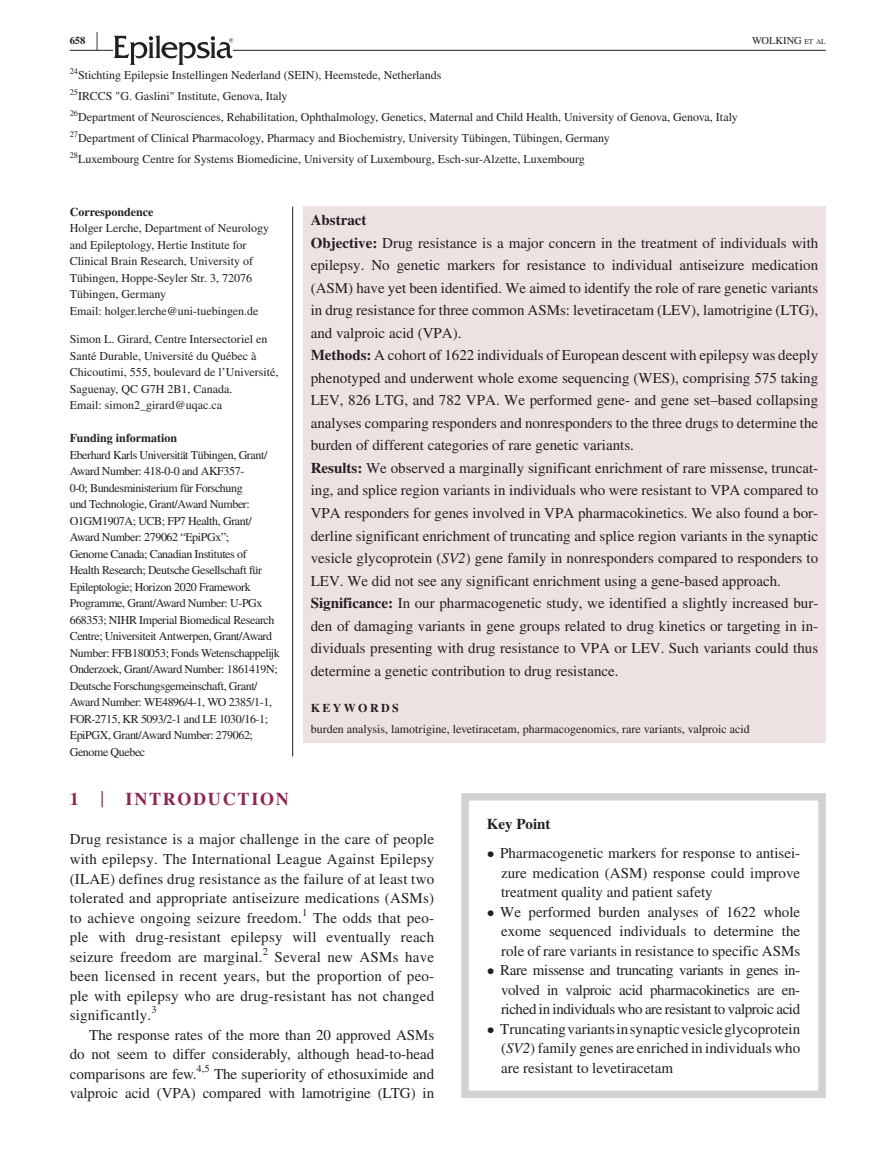
<style>
.page{position:relative;width:893px;height:1174px;background:#fff}
.page>*{position:absolute;margin:0;border:0;box-sizing:border-box;transform-origin:0 0}
.t1{font:700 25.95px "STIX";color:#231f20;scale:.36 1}
.t2{font:700 18px "STIX";letter-spacing:.1em;color:#8c284e}
.t3{font:15px/22.5px "STIX";color:#231f20;text-align:justify}
.t4{font:700 15px "STIX";color:#231f20}
.t5{font:12px/16.5px "STIX";color:#231f20}
.t6{font:12px/16.5px "STIX";letter-spacing:-.035em;color:#231f20}
.t7{font:700 12px "STIX";color:#231f20}
.t8{font:700 12px "STIX";letter-spacing:.2em;color:#231f20}
.t9{font:10.5px "STIX";color:#231f20}
.t10{font:10.5px "STIX";color:#231f20}
.t11{font:700 10.5px "STIX";color:#231f20}
.t12{font:8.4px "STIX";color:#231f20}
.s1{font-size:7.35px}
.s2{font-weight:700}
.s3{font-style:italic}
.s4{font-weight:400;font-size:23.7px}
</style>
<div class="page">
<hr style="left:70px;top:50px;width:756px;height:1px;background:#231f20">
<svg style="left:114px;top:35px;width:119px;height:30px"></svg>
<div style="left:303px;top:207px;width:523px;height:536px;background:#eee1e1"></div>
<hr style="left:292px;top:207px;width:1px;height:549px;background:#231f20">
<div style="left:461px;top:793px;width:365px;height:305px;border:8px solid #d1d2d4"></div>
<p class="t11" style="left:70px;top:34px;width:17px">658</p>
<h1 class="t1" style="left:96px;top:26px;width:7px">|</h1>
<p class="t9" style="left:752px;top:33px;width:75px">WOLKING <span class="s1">et al</span></p>
<p class="t12" style="left:70px;top:65px;width:10px">24</p>
<p class="t5" style="left:78px;top:68px;width:365px">Stichting Epilepsie Instellingen Nederland (SEIN), Heemstede, Netherlands</p>
<p class="t12" style="left:70px;top:86px;width:10px">25</p>
<p class="t5" style="left:78px;top:89px;width:211px">IRCCS "G. Gaslini" Institute, Genova, Italy</p>
<p class="t12" style="left:70px;top:107px;width:10px">26</p>
<p class="t5" style="left:78px;top:110px;width:661px">Department of Neurosciences, Rehabilitation, Ophthalmology, Genetics, Maternal and Child Health, University of Genova, Genova, Italy</p>
<p class="t12" style="left:70px;top:128px;width:10px">27</p>
<p class="t5" style="left:78px;top:131px;width:533px">Department of Clinical Pharmacology, Pharmacy and Biochemistry, University Tübingen, Tübingen, Germany</p>
<p class="t12" style="left:70px;top:149px;width:10px">28</p>
<p class="t5" style="left:78px;top:152px;width:508px">Luxembourg Centre for Systems Biomedicine, University of Luxembourg, Esch-sur-Alzette, Luxembourg</p>
<p class="t7" style="left:70px;top:204px;width:85px">Correspondence</p>
<p class="t5" style="left:70px;top:221px;width:201px">Holger Lerche, Department of Neurology and Epileptology, Hertie Institute for Clinical Brain Research, University of Tübingen, Hoppe-Seyler Str. 3, 72076<br>Tübingen, Germany<br>Email: holger.lerche@uni-tuebingen.de</p>
<p class="t5" style="left:70px;top:332px;width:210px">Simon L. Girard, Centre Intersectoriel en Santé Durable, Université du Québec à Chicoutimi, 555, boulevard de l’Université, Saguenay, QC G7H 2B1, Canada.<br>Email: simon2_girard@uqac.ca</p>
<p class="t7" style="left:70px;top:431px;width:109px">Funding information</p>
<p class="t6" style="left:70px;top:447px;width:212px">Eberhard Karls Universität Tübingen, Grant/ Award Number: 418-0-0 and AKF357-<br>0-0; Bundesministerium für Forschung<br>und Technologie, Grant/Award Number:<br>O1GM1907A; UCB; FP7 Health, Grant/ Award Number: 279062 “EpiPGx”;<br>Genome Canada; Canadian Institutes of<br>Health Research; Deutsche Gesellschaft für Epileptologie; Horizon 2020 Framework Programme, Grant/Award Number: U-PGx 668353; NIHR Imperial Biomedical Research Centre; Universiteit Antwerpen, Grant/Award Number: FFB180053; Fonds Wetenschappelijk Onderzoek, Grant/Award Number: 1861419N; Deutsche Forschungsgemeinschaft, Grant/ Award Number: WE4896/4-1, WO 2385/1-1, FOR-2715, KR 5093/2-1 and LE 1030/16-1; EpiPGX, Grant/Award Number: 279062; Genome Quebec</p>
<p class="t3" style="left:311px;top:210px;width:509px;text-align:left"><span class="s2">Abstract<br>Objective:</span> Drug resistance is a major concern in the treatment of individuals with epilepsy. No genetic markers for resistance to individual antiseizure medication (ASM) have yet been identified. We aimed to identify the role of rare genetic variants in drug resistance for three common ASMs: levetiracetam (LEV), lamotrigine (LTG), and valproic acid (VPA).<br><span class="s2">Methods:</span> A cohort of 1622 individuals of European descent with epilepsy was deeply phenotyped and underwent whole exome sequencing (WES), comprising 575 taking LEV, 826 LTG, and 782 VPA. We performed gene- and gene set–based collapsing analyses comparing responders and nonresponders to the three drugs to determine the burden of different categories of rare genetic variants.<br><span class="s2">Results:</span> We observed a marginally significant enrichment of rare missense, truncat&shy;ing, and splice region variants in individuals who were resistant to VPA compared to VPA responders for genes involved in VPA pharmacokinetics. We also found a bor&shy;derline significant enrichment of truncating and splice region variants in the synaptic vesicle glycoprotein (<span class="s3">SV2</span>) gene family in nonresponders compared to responders to LEV. We did not see any significant enrichment using a gene-based approach.<br><span class="s2">Significance:</span> In our pharmacogenetic study, we identified a slightly increased bur&shy;den of damaging variants in gene groups related to drug kinetics or targeting in in&shy;dividuals presenting with drug resistance to VPA or LEV. Such variants could thus determine a genetic contribution to drug resistance.</p>
<p class="t8" style="left:311px;top:700px;width:90px">KEYWORDS</p>
<p class="t5" style="left:311px;top:721px;width:440px">burden analysis, lamotrigine, levetiracetam, pharmacogenomics, rare variants, valproic acid</p>
<p class="t2" style="left:70px;top:788px;width:221px">1 <span class="s4">|</span> INTRODUCTION</p>
<p class="t3" style="left:70px;top:830px;width:366px;line-height:19.5px">Drug resistance is a major challenge in the care of people with epilepsy. The International League Against Epilepsy (ILAE) defines drug resistance as the failure of at least two tolerated and appropriate antiseizure medications (ASMs) to achieve ongoing seizure freedom.</p>
<p class="t10" style="left:302px;top:905px;width:7px">1</p>
<p class="t3" style="left:70px;top:908px;width:366px;line-height:19.5px;text-indent:244px">The odds that peo&shy;ple with drug-resistant epilepsy will eventually reach seizure freedom are marginal.</p>
<p class="t10" style="left:263px;top:944px;width:7px">2</p>
<p class="t3" style="left:70px;top:947px;width:366px;line-height:19.5px;text-indent:205px">Several new ASMs have been licensed in recent years, but the proportion of peo&shy;ple with epilepsy who are drug-resistant has not changed significantly.<sup>3</sup></p>
<p class="t3" style="left:70px;top:1025px;width:366px;line-height:19.5px;text-indent:20px">The response rates of the more than 20 approved ASMs do not seem to differ considerably, although head-to-head comparisons are few.</p>
<p class="t10" style="left:197px;top:1061px;width:15px">4,5</p>
<p class="t3" style="left:70px;top:1064px;width:366px;line-height:19.5px;text-align:right">The superiority of ethosuximide and<br>valproic acid (VPA) compared with lamotrigine (LTG) in</p>
<p class="t4" style="left:487px;top:814px;width:65px">Key Point</p>
<p class="t3" style="left:501px;top:844px;width:301px;line-height:19.5px;text-indent:-14px">• Pharmacogenetic markers for response to antisei&shy;zure medication (ASM) response could improve treatment quality and patient safety</p>
<p class="t3" style="left:501px;top:902px;width:301px;line-height:19.5px;text-indent:-14px">• We performed burden analyses of 1622 whole exome sequenced individuals to determine the role of rare variants in resistance to specific ASMs</p>
<p class="t3" style="left:501px;top:961px;width:301px;line-height:19.5px;text-indent:-14px">• Rare missense and truncating variants in genes in&shy;volved in valproic acid pharmacokinetics are en&shy;riched in individuals who are resistant to valproic acid</p>
<p class="t3" style="left:501px;top:1019px;width:301px;line-height:19.5px;text-indent:-14px">• Truncating variants in synaptic vesicle glycoprotein (<span class="s3">SV2</span>) family genes are enriched in individuals who are resistant to levetiracetam</p>
</div>
